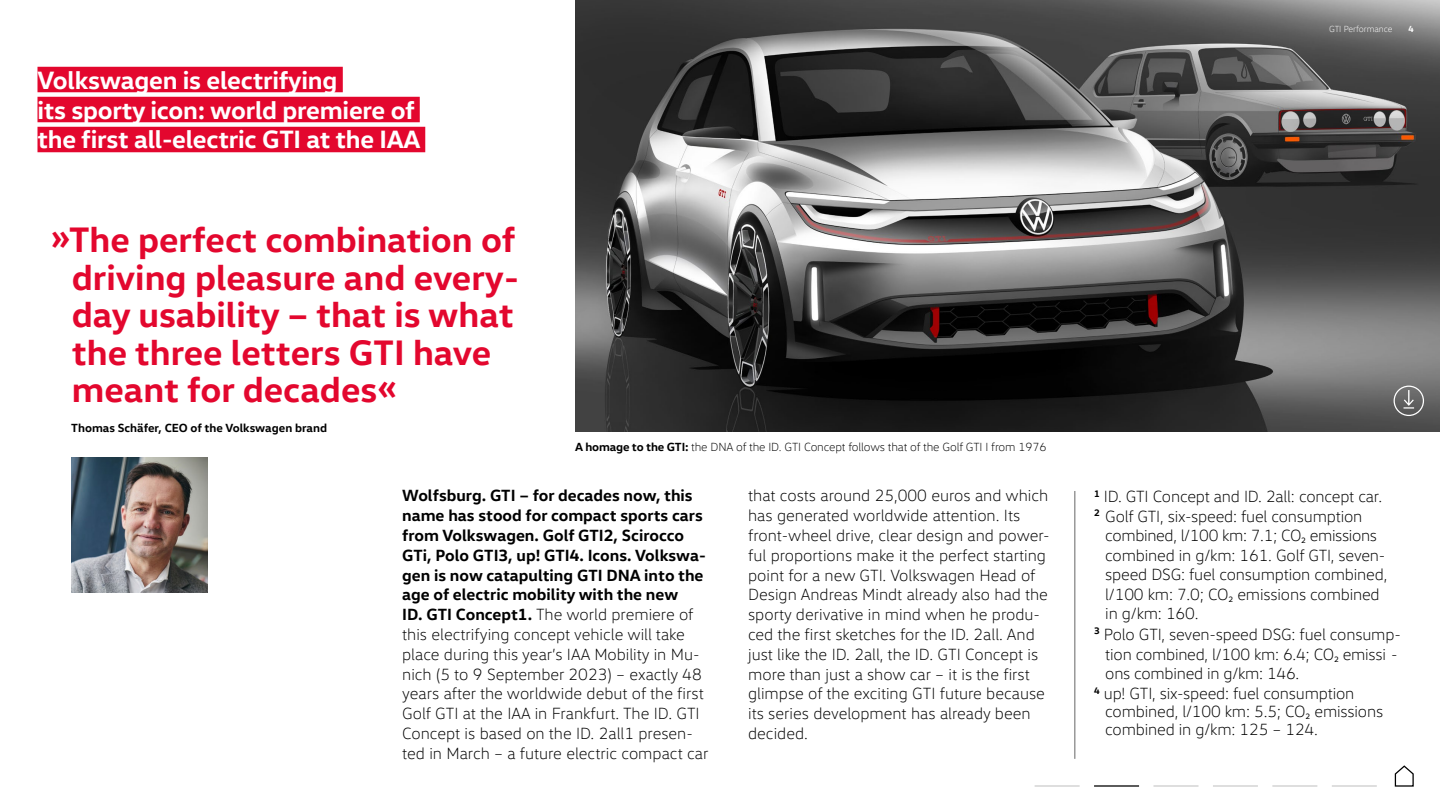
<style>
.page{position:relative;width:1440px;height:810px;background:#fff}
.page>*{position:absolute;margin:0;border:0;box-sizing:border-box;transform-origin:0 0}
.t1{font:700 36px/37.5px "VW Head";color:#e3072e}
.t2{font:700 25.5px/30px "VW Head";letter-spacing:-.01em;color:#fff}
.t3{font:300 16.5px/19.8px "VW Head";color:#000}
.t4{font:300 16.5px "VW Head";letter-spacing:-.02em;color:#000}
.t5{font:300 12px "VW Head";letter-spacing:-.01em;color:#000}
.t6{font:700 12px "VW Head";color:#000}
.t7{font:300 9px "VW Head";letter-spacing:-.01em;color:#fff}
.t8{font:700 9px "VW Head";color:#fff}
.s1{font-weight:700}
</style>
<div class="page">
<div style="left:37px;top:67px;width:306px;height:25px;background:#e3072e"></div>
<div style="left:37px;top:97px;width:383px;height:25px;background:#e3072e"></div>
<div style="left:37px;top:127px;width:388px;height:25px;background:#e3072e"></div>
<img style="left:575px;top:0;width:865px;height:432px">
<img style="left:72px;top:458px;width:135px;height:135px">
<hr style="left:1075px;top:491px;width:1px;height:268px;background:#666">
<svg style="left:1394px;top:386px;width:30px;height:30px"></svg>
<hr style="left:1094px;top:785px;width:45px;height:2px;background:#000">
<hr style="left:1154px;top:785px;width:45px;height:2px;background:#ccc">
<hr style="left:1035px;top:785px;width:45px;height:2px;background:#ccc">
<hr style="left:1272px;top:785px;width:45px;height:2px;background:#ccc">
<hr style="left:1213px;top:785px;width:45px;height:2px;background:#ccc">
<svg style="left:1394px;top:765px;width:20px;height:22px"></svg>
<hr style="left:1332px;top:785px;width:45px;height:2px;background:#ccc">
<h2 class="t2" style="left:37px;top:64px;width:385px">Volkswagen is electrifying<br>its sporty icon: world premiere of the first all-electric GTI at the IAA</h2>
<h1 class="t1" style="left:72px;top:220px;width:449px;text-indent:-21px">»The perfect combination of driving pleasure and every&shy;day usability – that is what the three letters GTI have meant for decades«</h1>
<p class="t6" style="left:71px;top:420px;width:257px">Thomas Schäfer, CEO of the Volkswagen brand</p>
<p class="t5" style="left:575px;top:440px;width:473px"><span class="s1">A homage to the GTI:</span> the DNA of the ID. GTI Concept follows that of the Golf GTI I from 1976</p>
<p class="t3" style="left:402px;top:486px;width:308px"><span class="s1">Wolfsburg. GTI – for decades now, this name has stood for compact sports cars from Volkswagen. Golf GTI2, Scirocco GTi, Polo GTI3, up! GTI4. Icons. Volkswa&shy;gen is now catapulting GTI DNA into the age of electric mobility with the new<br>ID. GTI Concept1.</span> The world premiere of this electrifying concept vehicle will take place during this year’s IAA Mobility in Mu&shy;nich (5 to 9 September 2023) – exactly 48 years after the worldwide debut of the first Golf GTI at the IAA in Frankfurt. The ID. GTI Concept is based on the ID. 2all1 presen&shy;ted in March – a future electric compact car</p>
<p class="t3" style="left:748px;top:486px;width:303px">that costs around 25,000 euros and which has generated worldwide attention. Its front-wheel drive, clear design and power&shy;ful proportions make it the perfect starting point for a new GTI. Volkswagen Head of Design Andreas Mindt already also had the sporty derivative in mind when he produ&shy;ced the first sketches for the ID. 2all. And just like the ID. 2all, the ID. GTI Concept is more than just a show car – it is the first glimpse of the exciting GTI future because its series development has already been decided.</p>
<p class="t7" style="left:1329px;top:24px;width:65px">GTI Performance</p>
<p class="t8" style="left:1408px;top:23px;width:7px">4</p>
<p class="t3" style="left:1094px;top:487px;width:290px;line-height:19.5px"><sup>1</sup> ID. GTI Concept and ID. 2all: concept car.<br><sup>2</sup> Golf GTI, six-speed: fuel consumption</p>
<p class="t4" style="left:1105px;top:526px;width:273px">combined, l/100 km: 7.1; CO₂ emissions</p>
<p class="t3" style="left:1105px;top:545px;width:282px">combined in g/km: 161. Golf GTI, seven-</p>
<p class="t3" style="left:1105px;top:565px;width:284px">speed DSG: fuel consumption combined,</p>
<p class="t3" style="left:1105px;top:584px;width:276px">l/100 km: 7.0; CO₂ emissions combined</p>
<p class="t3" style="left:1105px;top:604px;width:95px">in g/km: 160.</p>
<p class="t3" style="left:1094px;top:624px;width:308px"><sup>3</sup> Polo GTI, seven-speed DSG: fuel consump-</p>
<p class="t3" style="left:1105px;top:644px;width:294px">tion combined, l/100 km: 6.4; CO₂ emissi -</p>
<p class="t3" style="left:1094px;top:663px;width:262px;line-height:20.2px;text-indent:11px">ons combined in g/km: 146.<br><sup>4</sup> up! GTI, six-speed: fuel consumption</p>
<p class="t3" style="left:1105px;top:703px;width:279px;line-height:18px">combined, l/100 km: 5.5; CO₂ emissions combined in g/km: 125 – 124.</p>
</div>
